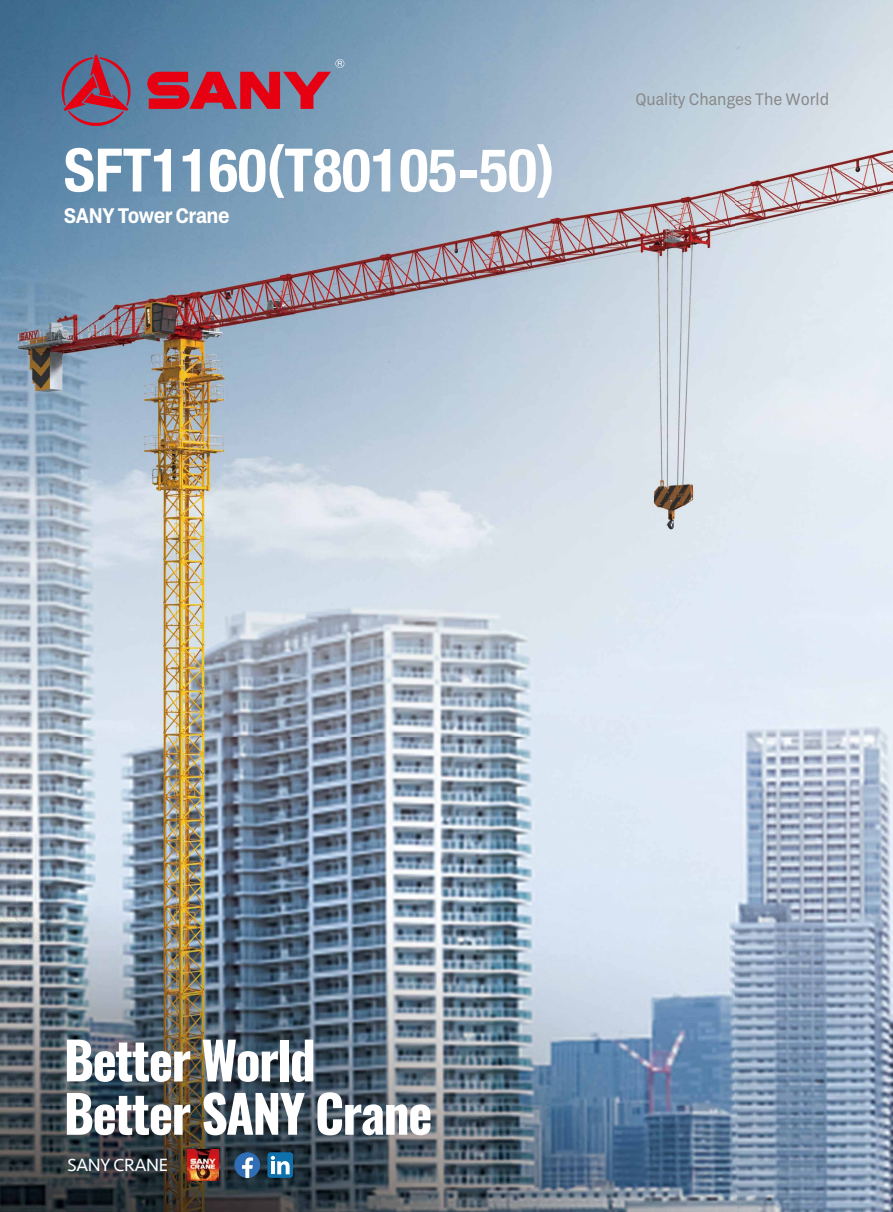
<style>
.page{position:relative;width:893px;height:1212px;background:#fff}
.page>*{position:absolute;margin:0;border:0;box-sizing:border-box;transform-origin:0 0}
.t1{font:700 condensed 60px "Helvetica Neue";color:#fff}
.t2{font:700 51.6px/53.2px "Oswald";letter-spacing:-.03em;color:#fff}
.t3{font:600 21px "TRY Grtsk Exa";letter-spacing:-.02em;color:#fff}
.t4{font:18.3px "Seravek";letter-spacing:-.025em;color:#fff}
.t5{font:16.5px "TRY Grtsk Exa";color:#898989}
</style>
<div class="page">
<img style="left:0;top:0;width:893px;height:1212px">
<svg style="left:60px;top:55px;width:72px;height:71px;background:#7f5674"></svg>
<svg style="left:147px;top:59px;width:197px;height:50px;background:#9c556e"></svg>
<div style="left:267px;top:1152px;width:26px;height:26px;background:#0f71ac;border-radius:3px"></div>
<svg style="left:271px;top:1156px;width:19px;height:18px"></svg>
<svg style="left:234px;top:1152px;width:26px;height:26px"></svg>
<img style="left:188px;top:1149px;width:31px;height:31px">
<svg style="left:179px;top:1152px;width:1px;height:26px"></svg>
<svg style="left:227px;top:1152px;width:1px;height:26px"></svg>
<p class="t1" style="left:64px;top:120px;width:492px">SFT1160(T80105-50)</p>
<p class="t3" style="left:64px;top:202px;width:167px">SANY Tower Crane</p>
<p class="t5" style="left:635px;top:88px;width:195px">Quality Changes The World</p>
<p class="t2" style="left:64px;top:1029px;width:370px">Better World<br>Better SANY Crane</p>
<p class="t4" style="left:67px;top:1151px;width:102px">SANY CRANE</p>
</div>
